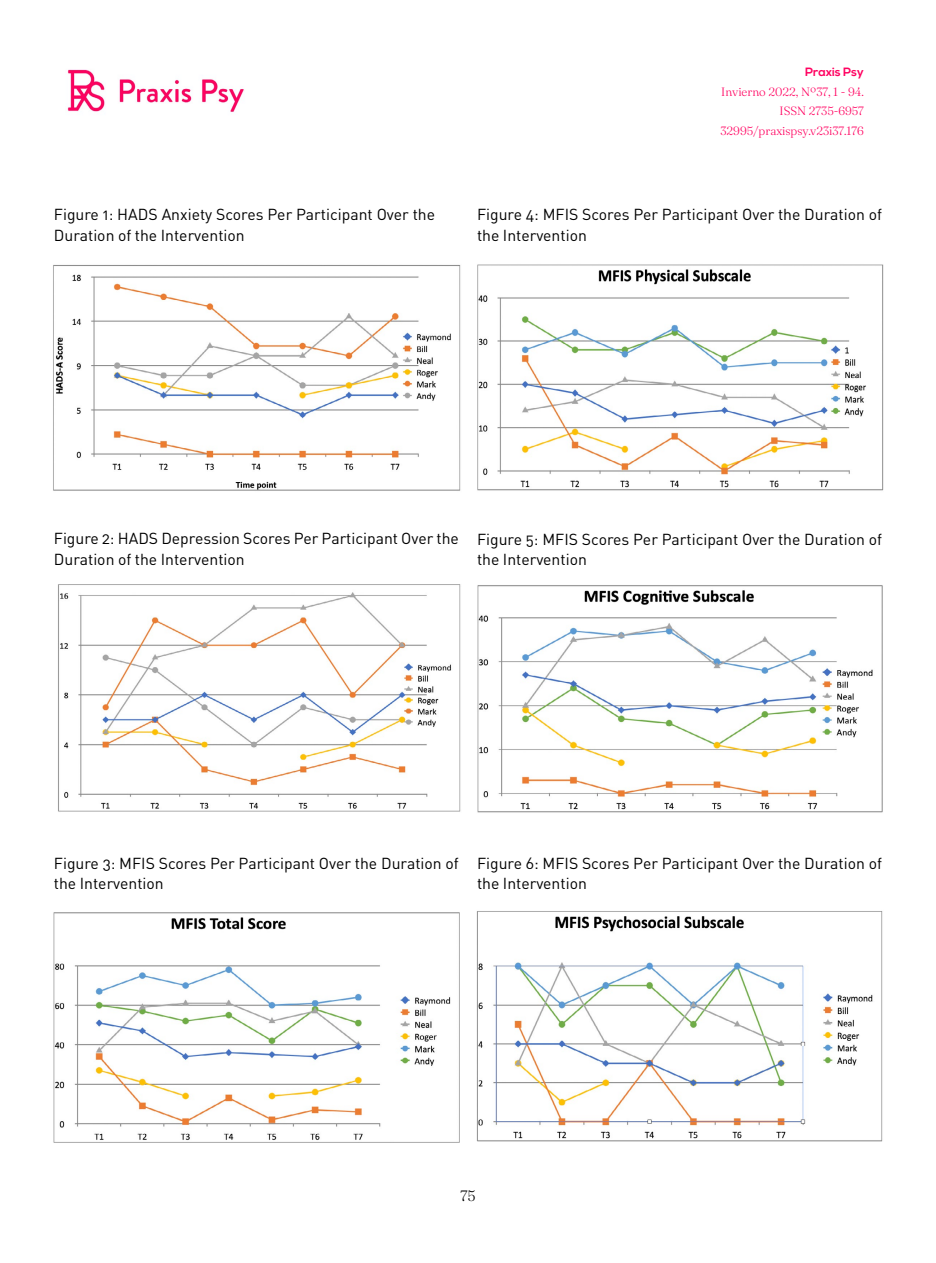
<style>
.page{position:relative;width:936px;height:1263px;background:#fff}
.page>*{position:absolute;margin:0;border:0;box-sizing:border-box;transform-origin:0 0}
.t1{font:15.75px/20.2px "DIN Pro";color:#000}
.t2{font:300 15px "Fraunces 48 pt";color:#000}
.t3{font:300 12px/19.5px "Fraunces 48 pt";color:#ff0160;text-align:right}
.t4{font:700 12px "Nexa";color:#ff0160}
</style>
<div class="page">
<img style="left:67px;top:69px;width:177px;height:43px">
<img style="left:53px;top:265px;width:408px;height:226px">
<img style="left:58px;top:584px;width:403px;height:228px">
<img style="left:53px;top:912px;width:407px;height:231px">
<img style="left:477px;top:264px;width:407px;height:227px">
<img style="left:477px;top:585px;width:406px;height:228px">
<img style="left:476px;top:911px;width:407px;height:231px">
<p class="t1" style="left:54px;top:203px;width:383px">Figure 1: HADS Anxiety Scores Per Participant Over the<br>Duration of the Intervention</p>
<p class="t4" style="left:805px;top:65px;width:60px">Praxis Psy</p>
<p class="t3" style="left:720px;top:81px;width:145px">Invierno 2022, Nº37, 1 - 94.<br>ISSN 2735-6957<br>32995/praxispsy.v23i37.176</p>
<p class="t1" style="left:477px;top:203px;width:406px">Figure 4: MFIS Scores Per Participant Over the Duration of the Intervention</p>
<p class="t1" style="left:54px;top:527px;width:406px">Figure 2: HADS Depression Scores Per Participant Over the<br>Duration of the Intervention</p>
<p class="t1" style="left:477px;top:527px;width:406px">Figure 5: MFIS Scores Per Participant Over the Duration of the Intervention</p>
<p class="t1" style="left:54px;top:851px;width:406px">Figure 3: MFIS Scores Per Participant Over the Duration of the Intervention</p>
<p class="t1" style="left:477px;top:851px;width:406px">Figure 6: MFIS Scores Per Participant Over the Duration of the Intervention</p>
<p class="t2" style="left:460px;top:1184px;width:17px">75</p>
</div>
